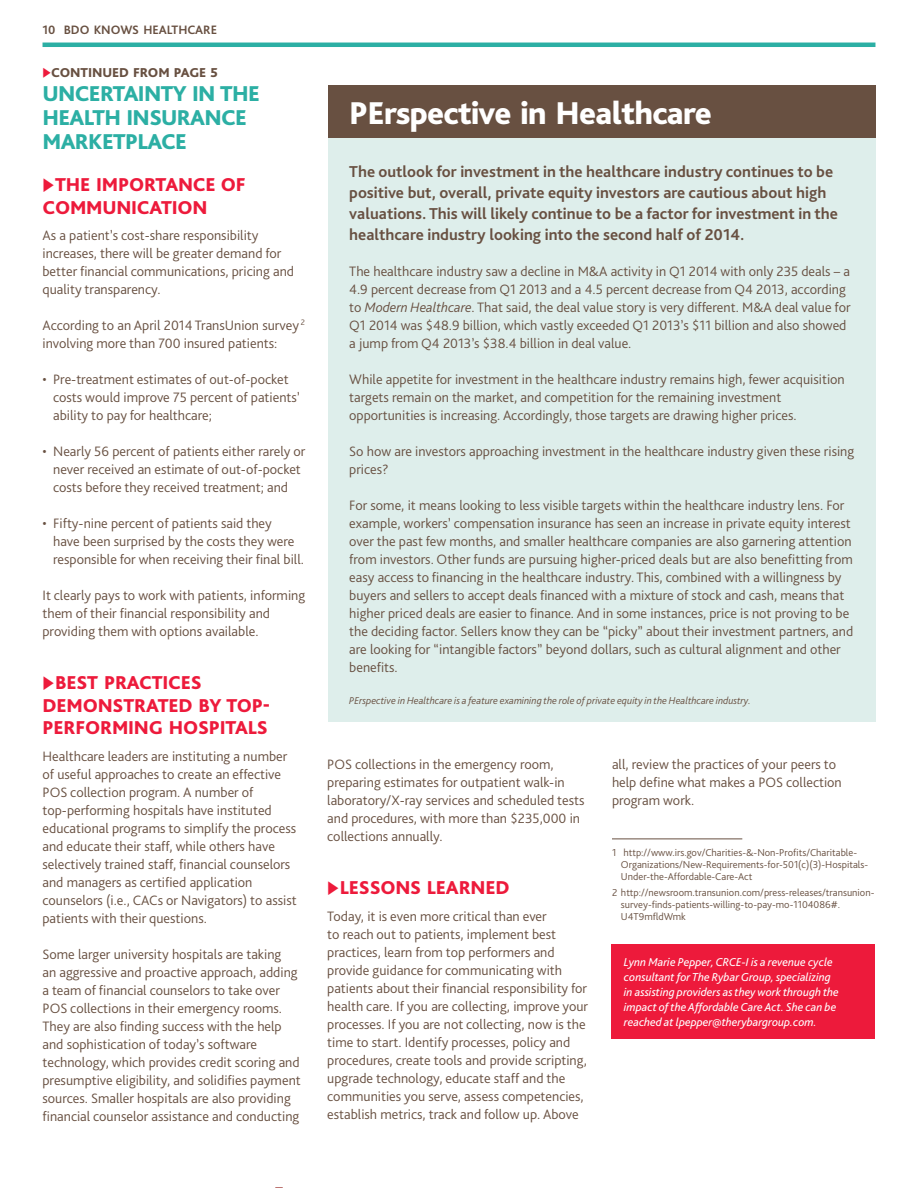
<style>
.page{position:relative;width:918px;height:1188px;background:#fff}
.page>*{position:absolute;margin:0;border:0;box-sizing:border-box;transform-origin:0 0}
.t1{font:800 33px "Bliss Pro";letter-spacing:-.02em;color:#fff}
.t2{font:800 22.5px/24px "Bliss Pro";letter-spacing:-.03em;color:#2cafa4}
.t3{font:800 19.5px/22.5px "Bliss Pro";letter-spacing:-.01em;color:#ed1a3b}
.t4{font:700 16.5px/21px "Bliss Pro";color:#685041}
.t5{font:300 14.25px/18px "Bliss Pro";color:#685041}
.t6{font:800 13.5px "Bliss Pro";letter-spacing:-.005em;color:#685041}
.t7{font:700 12.75px "Bliss Pro";letter-spacing:-.005em;color:#685041}
.t8{font:italic 12px/15px "Bliss Pro";color:#fff}
.t9{font:300 10.5px/12px "Bliss Pro";color:#685041}
.t10{font:italic 300 10.5px "Bliss Pro";color:#685041}
.s1{color:#ed1a3b}
.s2{font-style:italic}
</style>
<div class="page">
<hr style="left:43px;top:43px;width:832px;height:4px;background:#2cafa4">
<div style="left:611px;top:944px;width:264px;height:94px;background:#ed1a3b"></div>
<div style="left:328px;top:86px;width:547px;height:636px;background:#deeeeb"></div>
<div style="left:328px;top:85px;width:547px;height:52px;background:#685041"></div>
<hr style="left:612px;top:839px;width:130px;height:1px;background:#685041">
<p class="t7" style="left:43px;top:22px;width:176px">10 BDO KNOWS HEALTHCARE</p>
<p class="t6" style="left:43px;top:64px;width:177px"><span class="s1">◆</span>CONTINUED FROM PAGE 5</p>
<h2 class="t2" style="left:43px;top:81px;width:219px">UNCERTAINTY IN THE<br>HEALTH INSURANCE<br>MARKETPLACE</h2>
<h1 class="t1" style="left:349px;top:92px;width:364px">PErspective in Healthcare</h1>
<p class="t4" style="left:349px;top:161px;width:490px">The outlook for investment in the healthcare industry continues to be positive but, overall, private equity investors are cautious about high valuations. This will likely continue to be a factor for investment in the healthcare industry looking into the second half of 2014.</p>
<p class="t5" style="left:349px;top:262px;width:503px">The healthcare industry saw a decline in M&amp;A activity in Q1 2014 with only 235 deals – a 4.9 percent decrease from Q1 2013 and a 4.5 percent decrease from Q4 2013, according to <span class="s2">Modern Healthcare</span>. That said, the deal value story is very different. M&amp;A deal value for Q1 2014 was $48.9 billion, which vastly exceeded Q1 2013’s $11 billion and also showed a jump from Q4 2013’s $38.4 billion in deal value.</p>
<p class="t5" style="left:349px;top:370px;width:497px">While appetite for investment in the healthcare industry remains high, fewer acquisition targets remain on the market, and competition for the remaining investment opportunities is increasing. Accordingly, those targets are drawing higher prices.</p>
<p class="t5" style="left:349px;top:442px;width:506px">So how are investors approaching investment in the healthcare industry given these rising prices?</p>
<p class="t5" style="left:349px;top:496px;width:505px">For some, it means looking to less visible targets within the healthcare industry lens. For example, workers’ compensation insurance has seen an increase in private equity interest over the past few months, and smaller healthcare companies are also garnering attention from investors. Other funds are pursuing higher-priced deals but are also benefitting from easy access to financing in the healthcare industry. This, combined with a willingness by buyers and sellers to accept deals financed with a mixture of stock and cash, means that higher priced deals are easier to finance. And in some instances, price is not proving to be the deciding factor. Sellers know they can be “picky” about their investment partners, and are looking for “intangible factors” beyond dollars, such as cultural alignment and other benefits.</p>
<p class="t10" style="left:349px;top:694px;width:403px">PErspective in Healthcare is a feature examining the role of private equity in the Healthcare industry.</p>
<h3 class="t3" style="left:43px;top:173px;width:205px">◆THE IMPORTANCE OF<br>COMMUNICATION</h3>
<p class="t5" style="left:43px;top:226px;width:253px">As a patient’s cost-share responsibility increases, there will be greater demand for better financial communications, pricing and quality transparency.</p>
<p class="t5" style="left:43px;top:316px;width:264px">According to an April 2014 TransUnion survey <sup>2 </sup>involving more than 700 insured patients:</p>
<p class="t5" style="left:53px;top:370px;width:249px;text-indent:-11px">• Pre-treatment estimates of out-of-pocket costs would improve 75 percent of patients’ ability to pay for healthcare;</p>
<p class="t5" style="left:43px;top:442px;width:264px;text-align:center">• Nearly 56 percent of patients either rarely or never received an estimate of out-of-pocket costs before they received treatment; and</p>
<p class="t5" style="left:53px;top:514px;width:252px;text-indent:-11px">• Fifty-nine percent of patients said they<br>have been surprised by the costs they were responsible for when receiving their final bill.</p>
<p class="t5" style="left:43px;top:586px;width:264px">It clearly pays to work with patients, informing them of their financial responsibility and providing them with options available.</p>
<h3 class="t3" style="left:43px;top:671px;width:229px">◆BEST PRACTICES<br>DEMONSTRATED BY TOP-<br>PERFORMING HOSPITALS</h3>
<p class="t5" style="left:43px;top:747px;width:256px">Healthcare leaders are instituting a number of useful approaches to create an effective POS collection program. A number of top-performing hospitals have instituted educational programs to simplify the process and educate their staff, while others have selectively trained staff, financial counselors and managers as certified application counselors (i.e., CACs or Navigators) to assist patients with their questions.</p>
<p class="t5" style="left:43px;top:945px;width:260px">Some larger university hospitals are taking<br>an aggressive and proactive approach, adding a team of financial counselors to take over POS collections in their emergency rooms.<br>They are also finding success with the help and sophistication of today’s software technology, which provides credit scoring and presumptive eligibility, and solidifies payment sources. Smaller hospitals are also providing financial counselor assistance and conducting</p>
<p class="t8" style="left:624px;top:954px;width:216px">Lynn Marie Pepper, CRCE-I is a revenue cycle consultant for The Rybar Group, specializing in assisting providers as they work through the impact of the Affordable Care Act. She can be reached at lpepper@therybargroup.com.</p>
<p class="t5" style="left:612px;top:755px;width:231px">all, review the practices of your peers to help define what makes a POS collection program work.</p>
<p class="t9" style="left:621px;top:846px;width:249px;text-indent:-9px">1 http://www.irs.gov/Charities-&amp;-Non-Profits/Charitable-<br>Organizations/New-Requirements-for-501(c)(3)-Hospitals-<br>Under-the-Affordable-Care-Act</p>
<p class="t9" style="left:621px;top:886px;width:255px;text-indent:-9px">2 http://newsroom.transunion.com/press-releases/transunion&shy;survey-finds-patients-willing-to-pay-mo-1104086#.<br>U4T9mfldWmk</p>
<p class="t5" style="left:327px;top:755px;width:259px">POS collections in the emergency room, preparing estimates for outpatient walk-in laboratory/X-ray services and scheduled tests and procedures, with more than $235,000 in collections annually.</p>
<h3 class="t3" style="left:327px;top:876px;width:184px">◆LESSONS LEARNED</h3>
<p class="t5" style="left:327px;top:907px;width:262px">Today, it is even more critical than ever<br>to reach out to patients, implement best practices, learn from top performers and provide guidance for communicating with patients about their financial responsibility for health care. If you are collecting, improve your processes. If you are not collecting, now is the time to start. Identify processes, policy and procedures, create tools and provide scripting, upgrade technology, educate staff and the communities you serve, assess competencies, establish metrics, track and follow up. Above</p>
</div>
